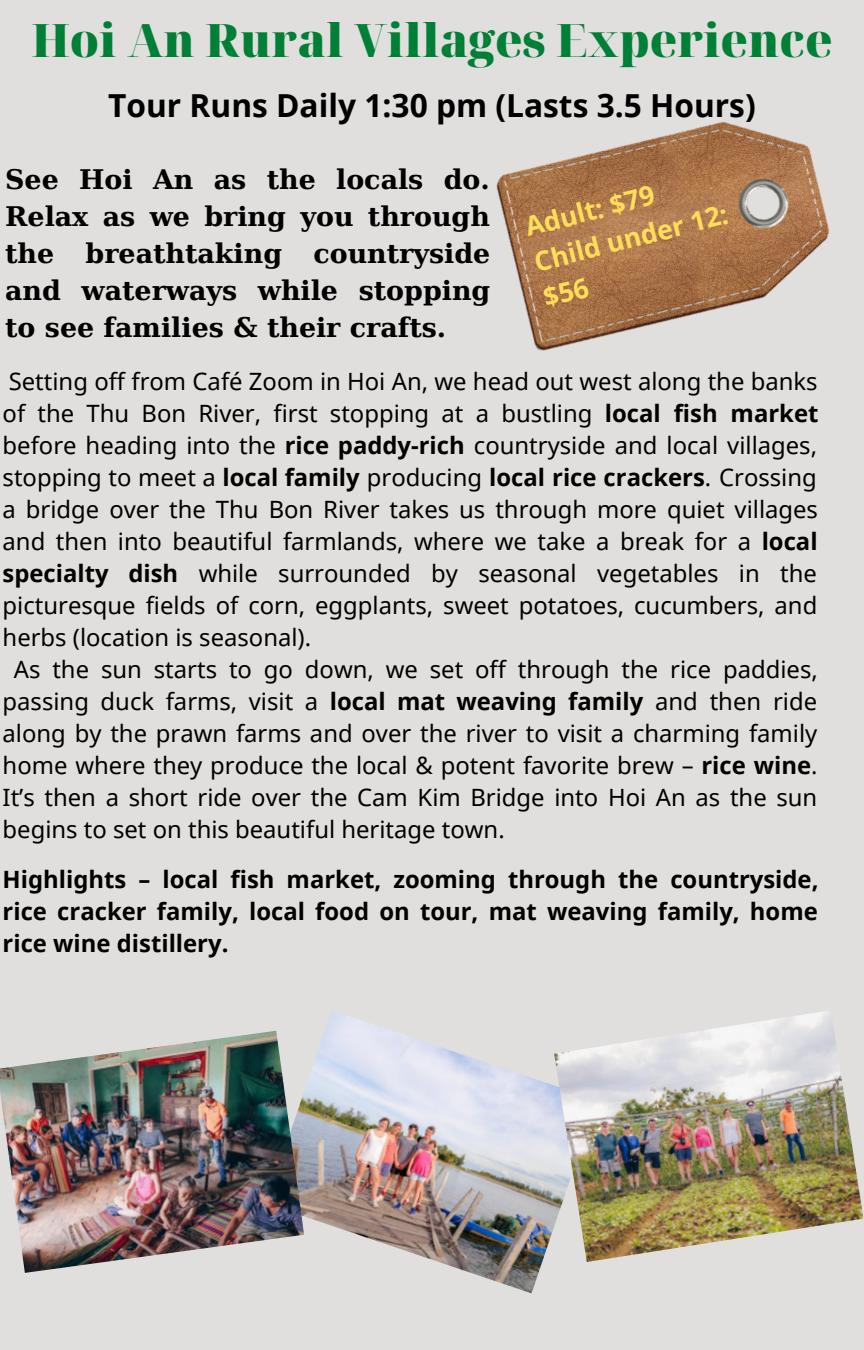
<style>
.page{position:relative;width:864px;height:1350px;background:#e1dfdd}
.page>*{position:absolute;margin:0;border:0;box-sizing:border-box;transform-origin:0 0}
.t1{font:900 46.12px "Noto Serif Display";color:#008037}
.t2{font:700 31.72px "Noto Sans";color:#000}
.t3{font:700 27px/37.1px "DejaVu Serif";color:#000;text-align:justify}
.t4{font:700 26.55px/36.7px "Noto Sans";color:#ffde59}
.t5{font:23.85px "Noto Sans";color:#000}
.t6{font:700 23.85px/31.9px "Noto Sans";color:#000;text-align:justify}
.s1{font-weight:700}
</style>
<div class="page">
<img style="left:496px;top:121px;width:334px;height:230px">
<img style="left:275px;top:1011px;width:279px;height:282px">
<img style="left:0;top:1031px;width:304px;height:242px">
<img style="left:554px;top:1011px;width:310px;height:251px">
<h1 class="t1" style="left:31px;top:7px;width:803px">Hoi An Rural Villages Experience</h1>
<h2 class="t2" style="left:108px;top:83px;width:649px">Tour Runs Daily 1:30 pm (Lasts 3.5 Hours)</h2>
<p class="t3" style="left:5px;top:161px;width:487px">See Hoi An as the locals do.<br>Relax as we bring you through the breathtaking countryside and waterways while stopping to see families &amp; their crafts.</p>
<p class="t4" style="left:521px;top:208px;width:200px;rotate:-14deg">Adult: $79<br>Child under 12: $56</p>
<p class="t5" style="left:9px;top:364px;width:810px">Setting off from Café Zoom in Hoi An, we head out west along the banks</p>
<p class="t5" style="left:3px;top:396px;width:817px">of the Thu Bon River, first stopping at a bustling <span class="s1">local fish market</span></p>
<p class="t5" style="left:3px;top:428px;width:816px">before heading into the <span class="s1">rice paddy-rich</span> countryside and local villages,</p>
<p class="t5" style="left:3px;top:460px;width:816px">stopping to meet a <span class="s1">local family</span> producing <span class="s1">local rice crackers</span>. Crossing</p>
<p class="t5" style="left:3px;top:492px;width:817px">a bridge over the Thu Bon River takes us through more quiet villages</p>
<p class="t5" style="left:3px;top:524px;width:817px">and then into beautiful farmlands, where we take a break for a <span class="s1">local</span></p>
<p class="t5" style="left:3px;top:557px;width:816px"><span class="s1">specialty dish</span> while surrounded by seasonal vegetables in the</p>
<p class="t5" style="left:3px;top:589px;width:816px">picturesque fields of corn, eggplants, sweet potatoes, cucumbers, and</p>
<p class="t5" style="left:3px;top:621px;width:310px">herbs (location is seasonal).</p>
<p class="t5" style="left:14px;top:653px;width:805px">As the sun starts to go down, we set off through the rice paddies,</p>
<p class="t5" style="left:3px;top:685px;width:816px">passing duck farms, visit a <span class="s1">local mat weaving family</span> and then ride</p>
<p class="t5" style="left:3px;top:717px;width:816px">along by the prawn farms and over the river to visit a charming family</p>
<p class="t5" style="left:3px;top:749px;width:816px">home where they produce the local &amp; potent favorite brew – <span class="s1">rice wine</span>.</p>
<p class="t5" style="left:3px;top:781px;width:816px">It’s then a short ride over the Cam Kim Bridge into Hoi An as the sun</p>
<p class="t5" style="left:3px;top:813px;width:504px">begins to set on this beautiful heritage town.</p>
<p class="t6" style="left:3px;top:862px;width:817px">Highlights – local fish market, zooming through the countryside, rice cracker family, local food on tour, mat weaving family, home rice wine distillery.</p>
</div>
